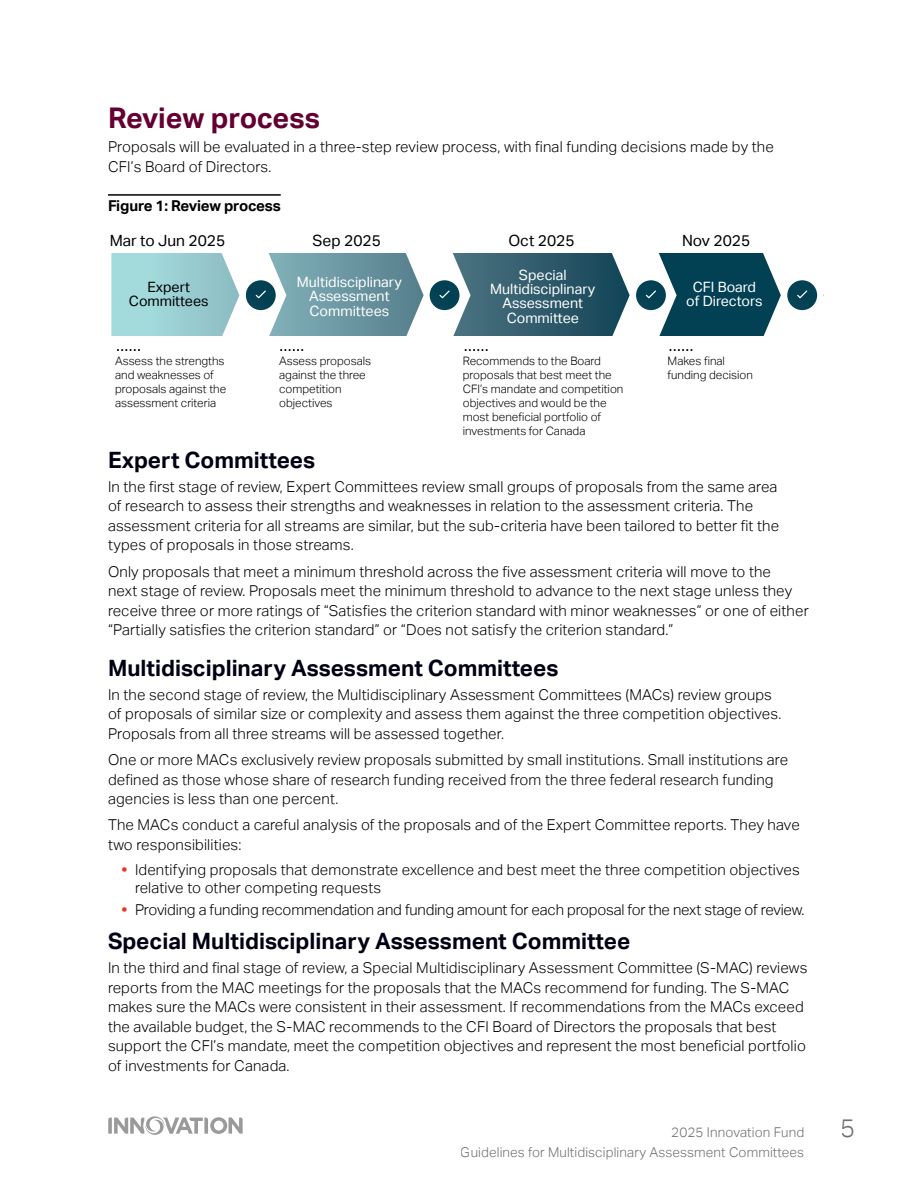
<style>
.page{position:relative;width:918px;height:1188px;background:#fff}
.page>*{position:absolute;margin:0;border:0;box-sizing:border-box;transform-origin:0 0}
.t1{font:700 28.5px "Aktiv Grotesk";letter-spacing:-.01em;color:#640031}
.t2{font:300 25.5px "Aktiv Grotesk";color:#6d6e71}
.t3{font:700 22.5px "Aktiv Grotesk";color:#000014}
.t4{font:15.45px "Aktiv Grotesk";color:#000}
.Body{font:300 15px/19.5px "Aktiv Grotesk";letter-spacing:.01em;color:#000}
.Body-2{font:300 15px "Aktiv Grotesk";letter-spacing:-.01em;color:#000}
.Table_Title{font:700 15px "Aktiv Grotesk";letter-spacing:-.015em;color:#000}
.t5{font:14.25px/14.2px "Aktiv Grotesk";color:#fff;text-align:center}
.t6{font:14.25px/14.2px "Aktiv Grotesk";color:#000;text-align:center}
.t7{font:300 13.5px/19.4px "Aktiv Grotesk";letter-spacing:.01em;color:#6d6e71;text-align:right}
.t8{font:300 11.7px/14px "Aktiv Grotesk";color:#000}
.s1{font-weight:700;color:#e83728}
</style>
<div class="page">
<hr style="left:108px;top:194px;width:173px;height:2px;background:#000">
<svg style="left:111px;top:253px;width:651px;height:83px;background:#51828f"></svg>
<svg style="left:221px;top:253px;width:65px;height:83px"></svg>
<svg style="left:280px;top:349px;width:22px;height:2px"></svg>
<svg style="left:464px;top:349px;width:23px;height:2px"></svg>
<svg style="left:116px;top:349px;width:23px;height:2px"></svg>
<svg style="left:669px;top:349px;width:23px;height:2px"></svg>
<svg style="left:405px;top:253px;width:66px;height:83px"></svg>
<svg style="left:611px;top:253px;width:66px;height:83px"></svg>
<svg style="left:762px;top:253px;width:62px;height:83px"></svg>
<svg style="left:108px;top:1116px;width:135px;height:19px"></svg>
<h3 class="t1" style="left:108px;top:102px;width:214px">Review process</h3>
<p class="Body" style="left:108px;top:137px;width:667px">Proposals will be evaluated in a three-step review process, with final funding decisions made by the<br>CFI’s Board of Directors.</p>
<p class="Table_Title" style="left:108px;top:197px;width:174px">Figure 1: Review process</p>
<p class="t4" style="left:110px;top:232px;width:117px">Mar to Jun 2025</p>
<p class="t4" style="left:313px;top:232px;width:70px">Sep 2025</p>
<p class="t4" style="left:508px;top:232px;width:68px">Oct 2025</p>
<p class="t4" style="left:682px;top:232px;width:70px">Nov 2025</p>
<p class="t6" style="left:129px;top:280px;width:81px">Expert<br>Committees</p>
<p class="t5" style="left:297px;top:275px;width:107px">Multidisciplinary<br>Assessment<br>Committees</p>
<p class="t5" style="left:490px;top:268px;width:107px">Special<br>Multidisciplinary<br>Assessment<br>Committee</p>
<p class="t5" style="left:686px;top:280px;width:78px">CFI Board of Directors</p>
<p class="t8" style="left:115px;top:354px;width:113px">Assess the strengths and weaknesses of proposals against the assessment criteria</p>
<p class="t8" style="left:279px;top:354px;width:93px">Assess proposals against the three competition objectives</p>
<p class="t8" style="left:463px;top:354px;width:162px">Recommends to the Board proposals that best meet the<br>CFI’s mandate and competition objectives and would be the most beneficial portfolio of investments for Canada</p>
<p class="t8" style="left:668px;top:354px;width:87px">Makes final funding decision</p>
<h4 class="t3" style="left:108px;top:447px;width:209px">Expert Committees</h4>
<p class="Body" style="left:108px;top:477px;width:673px">In the first stage of review, Expert Committees review small groups of proposals from the same area of research to assess their strengths and weaknesses in relation to the assessment criteria. The assessment criteria for all streams are similar, but the sub-criteria have been tailored to better fit the types of proposals in those streams.</p>
<p class="Body" style="left:108px;top:562px;width:702px">Only proposals that meet a minimum threshold across the five assessment criteria will move to the<br>next stage of review. Proposals meet the minimum threshold to advance to the next stage unless they receive three or more ratings of “Satisfies the criterion standard with minor weaknesses” or one of either “Partially satisfies the criterion standard” or “Does not satisfy the criterion standard.”</p>
<h4 class="t3" style="left:108px;top:655px;width:452px">Multidisciplinary Assessment Committees</h4>
<p class="Body" style="left:108px;top:685px;width:675px">In the second stage of review, the Multidisciplinary Assessment Committees (MACs) review groups of proposals of similar size or complexity and assess them against the three competition objectives.<br>Proposals from all three streams will be assessed together.</p>
<p class="Body" style="left:108px;top:750px;width:682px">One or more MACs exclusively review proposals submitted by small institutions. Small institutions are defined as those whose share of research funding received from the three federal research funding agencies is less than one percent.</p>
<p class="Body" style="left:108px;top:815px;width:693px">The MACs conduct a careful analysis of the proposals and of the Expert Committee reports. They have two responsibilities:</p>
<p class="Body" style="left:135px;top:860px;width:666px;line-height:18px;text-indent:-14px"><span class="s1">•</span> Identifying proposals that demonstrate excellence and best meet the three competition objectives relative to other competing requests</p>
<p class="Body-2" style="left:122px;top:901px;width:684px"><span class="s1">•</span> Providing a funding recommendation and funding amount for each proposal for the next stage of review.</p>
<h4 class="t3" style="left:108px;top:928px;width:524px">Special Multidisciplinary Assessment Committee</h4>
<p class="Body" style="left:108px;top:958px;width:701px">In the third and final stage of review, a Special Multidisciplinary Assessment Committee (S-MAC) reviews reports from the MAC meetings for the proposals that the MACs recommend for funding. The S-MAC makes sure the MACs were consistent in their assessment. If recommendations from the MACs exceed the available budget, the S-MAC recommends to the CFI Board of Directors the proposals that best support the CFI’s mandate, meet the competition objectives and represent the most beneficial portfolio of investments for Canada.</p>
<p class="t7" style="left:461px;top:1123px;width:345px">2025 Innovation Fund<br>Guidelines for Multidisciplinary Assessment Committees</p>
<h2 class="t2" style="left:841px;top:1113px;width:17px">5</h2>
</div>
